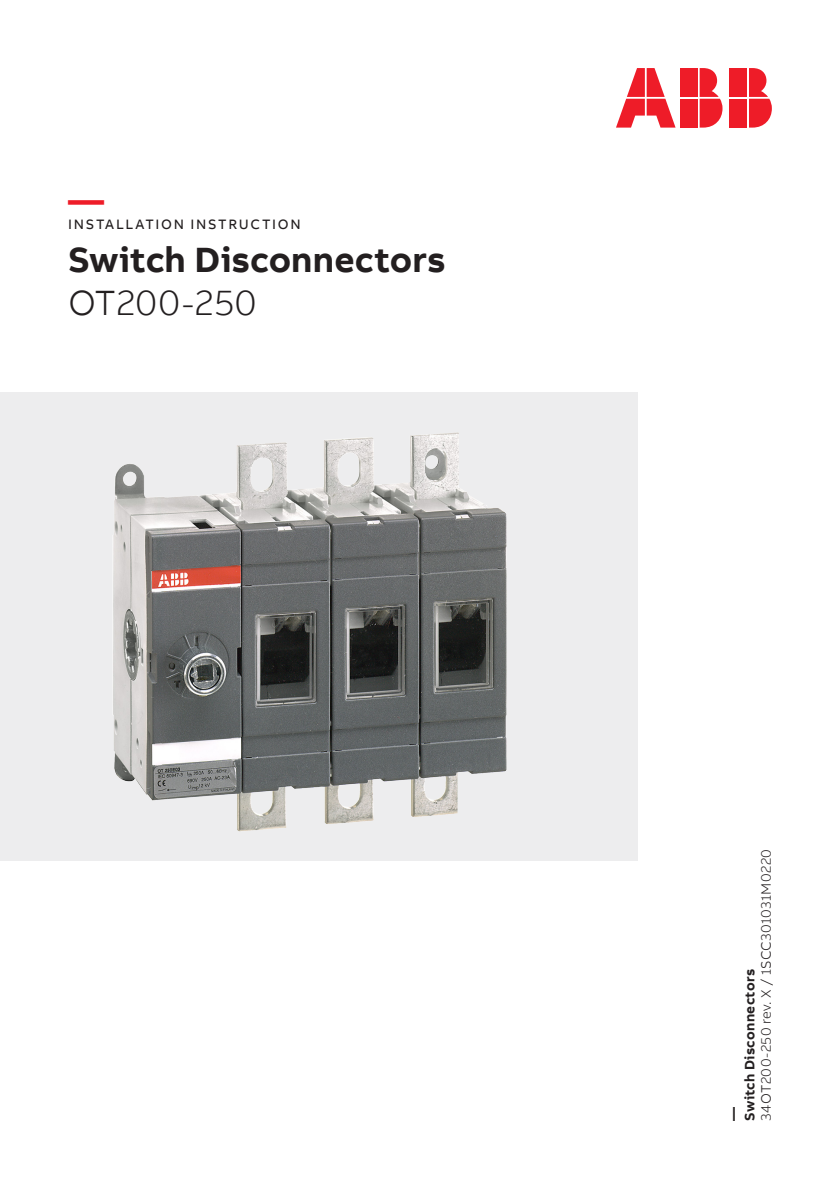
<style>
.page{position:relative;width:840px;height:1191px;background:#fff}
.page>*{position:absolute;margin:0;border:0;box-sizing:border-box;transform-origin:0 0}
.Information_Level_Su{font:700 36px "AB Bvoice";color:#231f20}
.Information_Level_Su-2{font:300 36px "AB Bvoice";letter-spacing:.005em;color:#231f20}
.Information_Level_He{font:700 36px "AB Bvoice";color:#ee1c28}
.Information_Level_Su-3{font:300 14px "AB Bvoice";letter-spacing:.03em;color:#231f20}
.Information_Level_Ca{font:14px "AB Bvoice";letter-spacing:.125em;color:#231f20}
.Information_Level_He-2{font:700 14px/16.6px "AB Bvoice";letter-spacing:.025em;color:#231f20}
</style>
<div class="page">
<div style="left:729px;top:68px;width:17px;height:29px;background:#ee1c28"></div>
<div style="left:729px;top:99px;width:17px;height:29px;background:#ee1c28"></div>
<svg style="left:749px;top:68px;width:22px;height:60px"></svg>
<svg style="left:616px;top:68px;width:59px;height:60px"></svg>
<div style="left:680px;top:68px;width:17px;height:29px;background:#ee1c28"></div>
<div style="left:680px;top:99px;width:17px;height:29px;background:#ee1c28"></div>
<svg style="left:699px;top:68px;width:23px;height:60px"></svg>
<div style="left:0;top:392px;width:637px;height:468px;background:#ededee"></div>
<img style="left:113px;top:432px;width:394px;height:400px">
<p class="Information_Level_He" style="left:68px;top:177px;width:37px">—</p>
<p class="Information_Level_Ca" style="left:68px;top:216px;width:234px">INSTALLATION INSTRUCTION</p>
<p class="Information_Level_Su" style="left:68px;top:237px;width:379px">Switch Disconnectors</p>
<p class="Information_Level_Su-2" style="left:68px;top:282px;width:190px">OT200-250</p>
<p class="Information_Level_Su-3" style="left:757px;top:1121px;width:273px;rotate:-90deg">34OT200-250 rev. X / 1SCC301031M0220</p>
<p class="Information_Level_He-2" style="left:724px;top:1121px;width:154px;rotate:-90deg">—<br>Switch Disconnectors</p>
</div>
